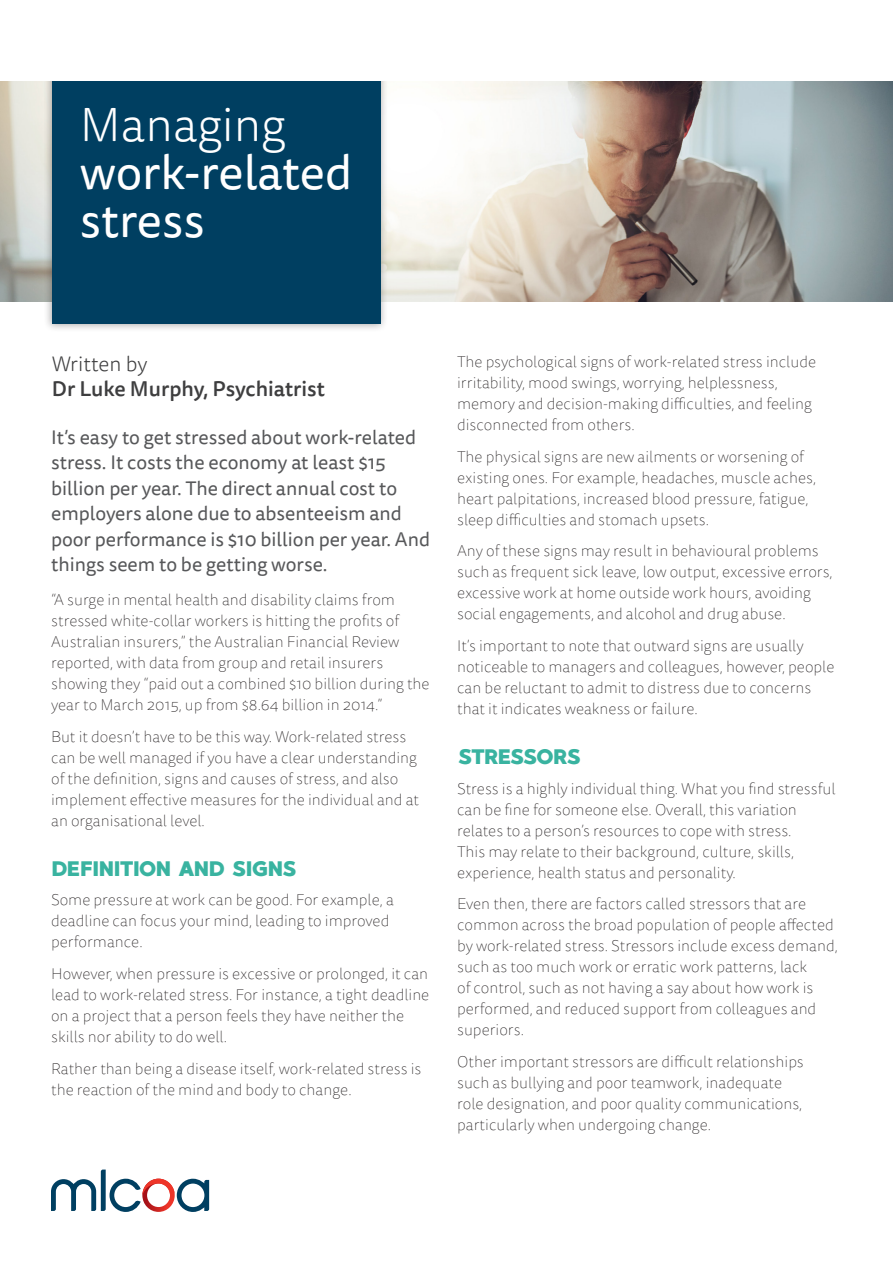
<style>
.page{position:relative;width:893px;height:1263px;background:#fff}
.page>*{position:absolute;margin:0;border:0;box-sizing:border-box;transform-origin:0 0}
.Heading_1{font:48px/48px "Tisa Sans Pro";color:#fff}
.Body{font:500 21px "Tisa Sans Pro";color:#3e3e3f}
.Heading_2{font:21px "MADE Good Time Grotesk";letter-spacing:-.09em;color:#39b3a0}
.Heading_2-2{font:21px "MADE Good Time Grotesk";letter-spacing:-.125em;color:#39b3a0}
.Body-2{font:300 21px "Tisa Sans Pro";color:#3e3e3f}
.Body_bold{font:19.5px/25.5px "Tisa Sans Pro";color:#57585a}
.Body-3{font:100 15.75px/21px "Tisa Sans Pro";color:#231f20}
.s1{font-weight:300}
</style>
<div class="page">
<img style="left:0;top:81px;width:44px;height:220px">
<img style="left:389px;top:81px;width:504px;height:220px">
<div style="left:44px;top:62px;width:345px;height:270px;background:#231f20;opacity:.4"></div>
<div style="left:52px;top:70px;width:329px;height:254px;background:#003f61"></div>
<div style="left:0;top:51px;width:893px;height:30px;background:#fff"></div>
<svg style="left:51px;top:1169px;width:158px;height:43px"></svg>
<p class="Heading_1" style="left:80px;top:102px;width:274px"><span class="s1">Managing </span>work-related stress</p>
<p class="Body-2" style="left:52px;top:350px;width:97px">Written by</p>
<p class="Body" style="left:52px;top:374px;width:275px">Dr Luke Murphy, Psychiatrist</p>
<p class="Body_bold" style="left:51px;top:425px;width:380px">It’s easy to get stressed about work-related stress. It costs the economy at least $15 billion per year. The direct annual cost to employers alone due to absenteeism and poor performance is $10 billion per year. And things seem to be getting worse.</p>
<p class="Body-3" style="left:51px;top:590px;width:380px">“A surge in mental health and disability claims from stressed white-collar workers is hitting the profits of Australian insurers,” the Australian Financial Review reported, with data from group and retail insurers showing they “paid out a combined $10 billion during the year to March 2015, up from $8.64 billion in 2014.”</p>
<p class="Body-3" style="left:51px;top:726px;width:369px">But it doesn’t have to be this way. Work-related stress can be well managed if you have a clear understanding of the definition, signs and causes of stress, and also implement effective measures for the individual and at an organisational level.</p>
<p class="Heading_2" style="left:51px;top:855px;width:248px">DEFINITION AND SIGNS</p>
<p class="Body-3" style="left:51px;top:890px;width:344px">Some pressure at work can be good. For example, a deadline can focus your mind, leading to improved performance.</p>
<p class="Body-3" style="left:51px;top:964px;width:380px">However, when pressure is excessive or prolonged, it can lead to work-related stress. For instance, a tight deadline on a project that a person feels they have neither the skills nor ability to do well.</p>
<p class="Body-3" style="left:51px;top:1058px;width:372px">Rather than being a disease itself, work-related stress is the reaction of the mind and body to change.</p>
<p class="Body-3" style="left:457px;top:352px;width:361px">The psychological signs of work-related stress include irritability, mood swings, worrying, helplessness, memory and decision-making difficulties, and feeling disconnected from others.</p>
<p class="Body-3" style="left:457px;top:446px;width:360px">The physical signs are new ailments or worsening of existing ones. For example, headaches, muscle aches, heart palpitations, increased blood pressure, fatigue, sleep difficulties and stomach upsets.</p>
<p class="Body-3" style="left:457px;top:541px;width:377px">Any of these signs may result in behavioural problems such as frequent sick leave, low output, excessive errors, excessive work at home outside work hours, avoiding social engagements, and alcohol and drug abuse.</p>
<p class="Body-3" style="left:457px;top:636px;width:379px">It’s important to note that outward signs are usually noticeable to managers and colleagues, however, people can be reluctant to admit to distress due to concerns that it indicates weakness or failure.</p>
<p class="Heading_2-2" style="left:457px;top:743px;width:126px">STRESSORS</p>
<p class="Body-3" style="left:457px;top:778px;width:380px">Stress is a highly individual thing. What you find stressful can be fine for someone else. Overall, this variation relates to a person’s resources to cope with stress.<br>This may relate to their background, culture, skills, experience, health status and personality.</p>
<p class="Body-3" style="left:457px;top:894px;width:382px">Even then, there are factors called stressors that are common across the broad population of people affected by work-related stress. Stressors include excess demand, such as too much work or erratic work patterns, lack<br>of control, such as not having a say about how work is performed, and reduced support from colleagues and superiors.</p>
<p class="Body-3" style="left:457px;top:1052px;width:348px">Other important stressors are difficult relationships such as bullying and poor teamwork, inadequate role designation, and poor quality communications, particularly when undergoing change.</p>
</div>
